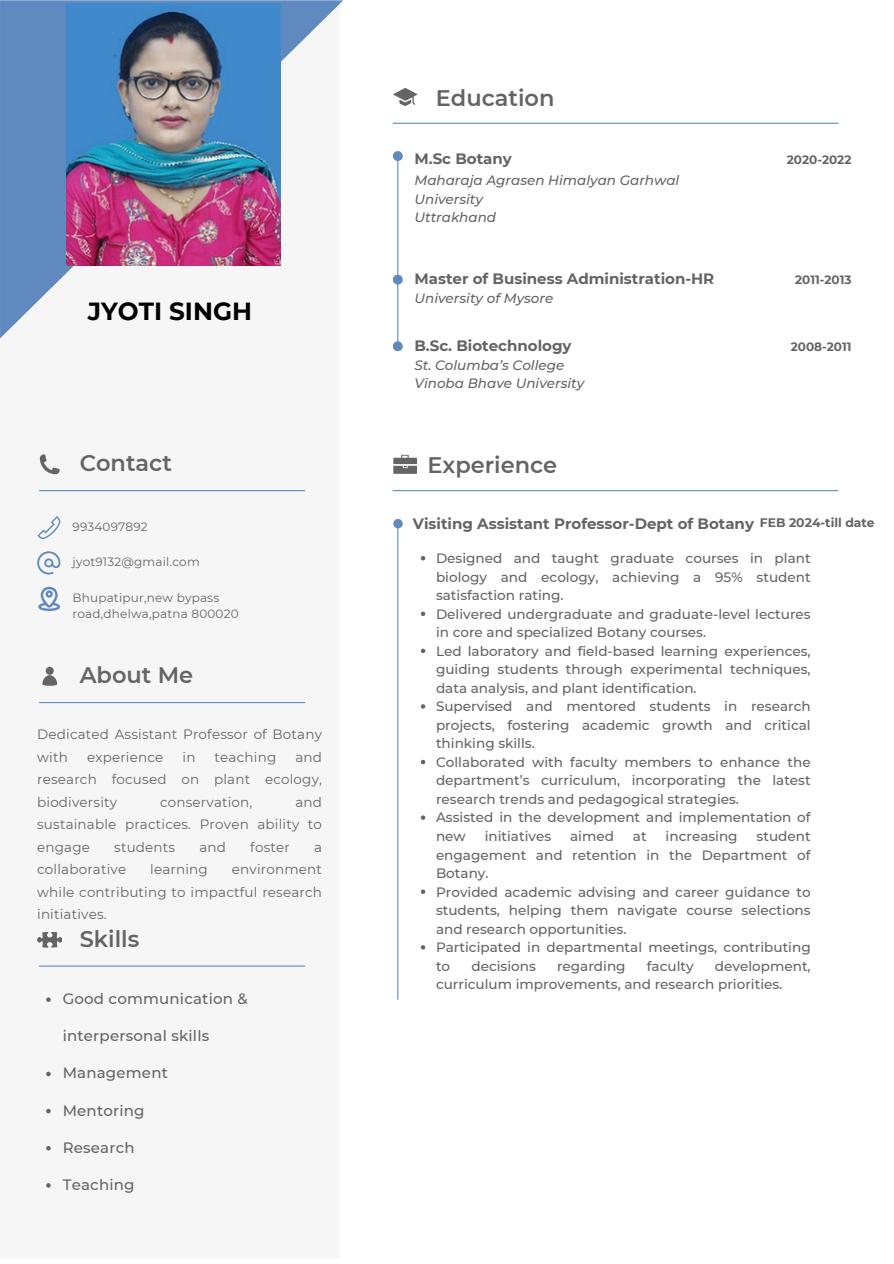
<style>
.page{position:relative;width:894px;height:1264px;background:#fff}
.page>*{position:absolute;margin:0;border:0;box-sizing:border-box;transform-origin:0 0}
.t1{font:700 24.75px "Montserrat";color:#000}
.t2{font:600 22.5px "Montserrat";color:#636466}
.t3{font:700 15px "Montserrat";color:#636466}
.t4{font:500 15px "Montserrat";letter-spacing:.015em;color:#636466}
.t5{font:500 13.65px/18.5px "Montserrat";color:#636466;text-align:justify}
.t6{font:13.5px/22.5px "Montserrat";letter-spacing:.015em;color:#636466;text-align:justify}
.t7{font:italic 500 13.5px/18.8px "Montserrat";color:#636466}
.t8{font:700 12.3px "Montserrat";color:#636466}
.t9{font:12px/16px "Montserrat";letter-spacing:.015em;color:#636466}
.t10{font:700 12px "Montserrat";color:#636466}
</style>
<div class="page">
<div style="left:0;top:0;width:339px;height:1258px;background:#f6f6f7"></div>
<svg style="left:0;top:0;width:343px;height:338px"></svg>
<hr style="left:39px;top:490px;width:266px;height:1px;background:#608abf">
<svg style="left:40px;top:454px;width:20px;height:20px"></svg>
<hr style="left:39px;top:702px;width:266px;height:1px;background:#608abf">
<hr style="left:39px;top:965px;width:266px;height:1px;background:#608abf">
<svg style="left:38px;top:587px;width:22px;height:24px"></svg>
<svg style="left:37px;top:516px;width:23px;height:23px"></svg>
<svg style="left:37px;top:551px;width:23px;height:23px"></svg>
<svg style="left:37px;top:931px;width:25px;height:16px"></svg>
<svg style="left:42px;top:666px;width:15px;height:19px"></svg>
<hr style="left:397px;top:155px;width:1px;height:196px;background:#608abf">
<div style="left:393px;top:151px;width:9px;height:10px;background:#608abf;border-radius:50%"></div>
<div style="left:393px;top:275px;width:9px;height:9px;background:#608abf;border-radius:50%"></div>
<hr style="left:393px;top:123px;width:445px;height:1px;background:#608abf">
<hr style="left:397px;top:521px;width:1px;height:478px;background:#608abf">
<div style="left:393px;top:519px;width:9px;height:9px;background:#608abf;border-radius:50%"></div>
<hr style="left:393px;top:490px;width:445px;height:1px;background:#608abf">
<svg style="left:393px;top:455px;width:24px;height:19px"></svg>
<svg style="left:393px;top:88px;width:24px;height:18px"></svg>
<img style="left:66px;top:4px;width:214px;height:261px">
<svg style="left:46px;top:997px;width:5px;height:4px"></svg>
<svg style="left:46px;top:1071px;width:5px;height:5px"></svg>
<svg style="left:46px;top:1108px;width:5px;height:5px"></svg>
<svg style="left:46px;top:1146px;width:5px;height:4px"></svg>
<svg style="left:46px;top:1183px;width:5px;height:4px"></svg>
<svg style="left:421px;top:556px;width:4px;height:4px"></svg>
<svg style="left:421px;top:611px;width:4px;height:5px"></svg>
<svg style="left:421px;top:648px;width:4px;height:5px"></svg>
<svg style="left:421px;top:704px;width:4px;height:4px"></svg>
<svg style="left:421px;top:759px;width:4px;height:5px"></svg>
<svg style="left:421px;top:815px;width:4px;height:4px"></svg>
<svg style="left:421px;top:889px;width:4px;height:5px"></svg>
<svg style="left:421px;top:945px;width:4px;height:4px"></svg>
<div style="left:393px;top:341px;width:9px;height:10px;background:#608abf;border-radius:50%"></div>
<p class="t1" style="left:88px;top:295px;width:166px">JYOTI SINGH</p>
<p class="t2" style="left:80px;top:449px;width:94px">Contact</p>
<p class="t9" style="left:72px;top:518px;width:77px">9934097892</p>
<p class="t9" style="left:72px;top:553px;width:129px">jyot9132@gmail.com</p>
<h2 class="t9" style="left:72px;top:589px;width:168px">Bhupatipur,new bypass road,dhelwa,patna 800020</h2>
<h1 class="t2" style="left:80px;top:661px;width:115px">About Me</h1>
<p class="t6" style="left:37px;top:723px;width:286px">Dedicated Assistant Professor of Botany with</p>
<p class="t6" style="left:37px;top:745px;width:286px;text-indent:258px">and research focused on plant ecology, biodiversity</p>
<p class="t6" style="left:87px;top:745px;width:78px">experience</p>
<p class="t6" style="left:182px;top:745px;width:14px">in</p>
<p class="t6" style="left:214px;top:745px;width:63px">teaching</p>
<p class="t6" style="left:37px;top:790px;width:286px;text-indent:258px">and sustainable practices. Proven ability to engage</p>
<p class="t6" style="left:160px;top:790px;width:94px">conservation,</p>
<p class="t6" style="left:114px;top:835px;width:62px">students</p>
<p class="t6" style="left:199px;top:835px;width:28px">and</p>
<p class="t6" style="left:250px;top:835px;width:41px">foster</p>
<p class="t6" style="left:314px;top:835px;width:9px">a</p>
<p class="t6" style="left:37px;top:858px;width:90px">collaborative</p>
<p class="t6" style="left:150px;top:858px;width:59px">learning</p>
<p class="t6" style="left:37px;top:858px;width:286px;text-indent:195px">environment while contributing to impactful research initiatives.</p>
<p class="t2" style="left:80px;top:924px;width:61px">Skills</p>
<p class="t4" style="left:63px;top:989px;width:186px">Good communication &amp;</p>
<p class="t4" style="left:63px;top:1026px;width:148px">interpersonal skills</p>
<p class="t4" style="left:63px;top:1063px;width:107px">Management</p>
<p class="t4" style="left:63px;top:1101px;width:83px">Mentoring</p>
<h2 class="t4" style="left:63px;top:1138px;width:74px">Research</h2>
<p class="t4" style="left:63px;top:1175px;width:73px">Teaching</p>
<p class="t2" style="left:435px;top:84px;width:120px">Education</p>
<h2 class="t3" style="left:414px;top:149px;width:99px">M.Sc Botany</h2>
<p class="t7" style="left:414px;top:170px;width:266px">Maharaja Agrasen Himalyan Garhwal<br>University<br>Uttrakhand</p>
<p class="t3" style="left:414px;top:269px;width:301px">Master of Business Administration-HR</p>
<p class="t7" style="left:414px;top:288px;width:140px">University of Mysore</p>
<h3 class="t3" style="left:414px;top:336px;width:158px">B.Sc. Biotechnology</h3>
<p class="t7" style="left:414px;top:356px;width:151px">St. Columba’s College</p>
<p class="t7" style="left:414px;top:374px;width:171px">Vinoba Bhave University</p>
<p class="t2" style="left:427px;top:451px;width:131px">Experience</p>
<p class="t10" style="left:786px;top:152px;width:66px">2020-2022</p>
<p class="t10" style="left:794px;top:273px;width:58px">2011-2013</p>
<p class="t10" style="left:790px;top:339px;width:62px">2008-2011</p>
<p class="t3" style="left:413px;top:514px;width:342px">Visiting Assistant Professor-Dept of Botany</p>
<p class="t8" style="left:759px;top:515px;width:116px">FEB 2024-till date</p>
<p class="t5" style="left:436px;top:549px;width:376px">Designed and taught graduate courses in plant biology and ecology, achieving a 95% student satisfaction rating.</p>
<h2 class="t5" style="left:436px;top:604px;width:376px">Delivered undergraduate and graduate-level lectures in core and specialized Botany courses.</h2>
<p class="t5" style="left:436px;top:641px;width:376px">Led laboratory and field-based learning experiences, guiding students through experimental techniques, data analysis, and plant identification.</p>
<p class="t5" style="left:436px;top:697px;width:376px">Supervised and mentored students in research projects, fostering academic growth and critical thinking skills.</p>
<p class="t5" style="left:436px;top:752px;width:376px">Collaborated with faculty members to enhance the department’s curriculum, incorporating the latest research trends and pedagogical strategies.</p>
<h5 class="t5" style="left:436px;top:808px;width:376px">Assisted in the development and implementation of new</h5>
<h5 class="t5" style="left:484px;top:826px;width:68px">initiatives</h5>
<h5 class="t5" style="left:570px;top:826px;width:45px">aimed</h5>
<h5 class="t5" style="left:632px;top:826px;width:15px">at</h5>
<h5 class="t5" style="left:665px;top:826px;width:73px">increasing</h5>
<h5 class="t5" style="left:436px;top:826px;width:376px;text-indent:320px">student engagement and retention in the Department of Botany.</h5>
<p class="t5" style="left:436px;top:882px;width:376px">Provided academic advising and career guidance to students, helping them navigate course selections and research opportunities.</p>
<p class="t5" style="left:436px;top:938px;width:376px">Participated in departmental meetings, contributing to</p>
<p class="t5" style="left:471px;top:956px;width:66px">decisions</p>
<p class="t5" style="left:557px;top:956px;width:70px">regarding</p>
<p class="t5" style="left:646px;top:956px;width:48px">faculty</p>
<p class="t5" style="left:436px;top:956px;width:376px;text-indent:279px">development, curriculum improvements, and research priorities.</p>
</div>
